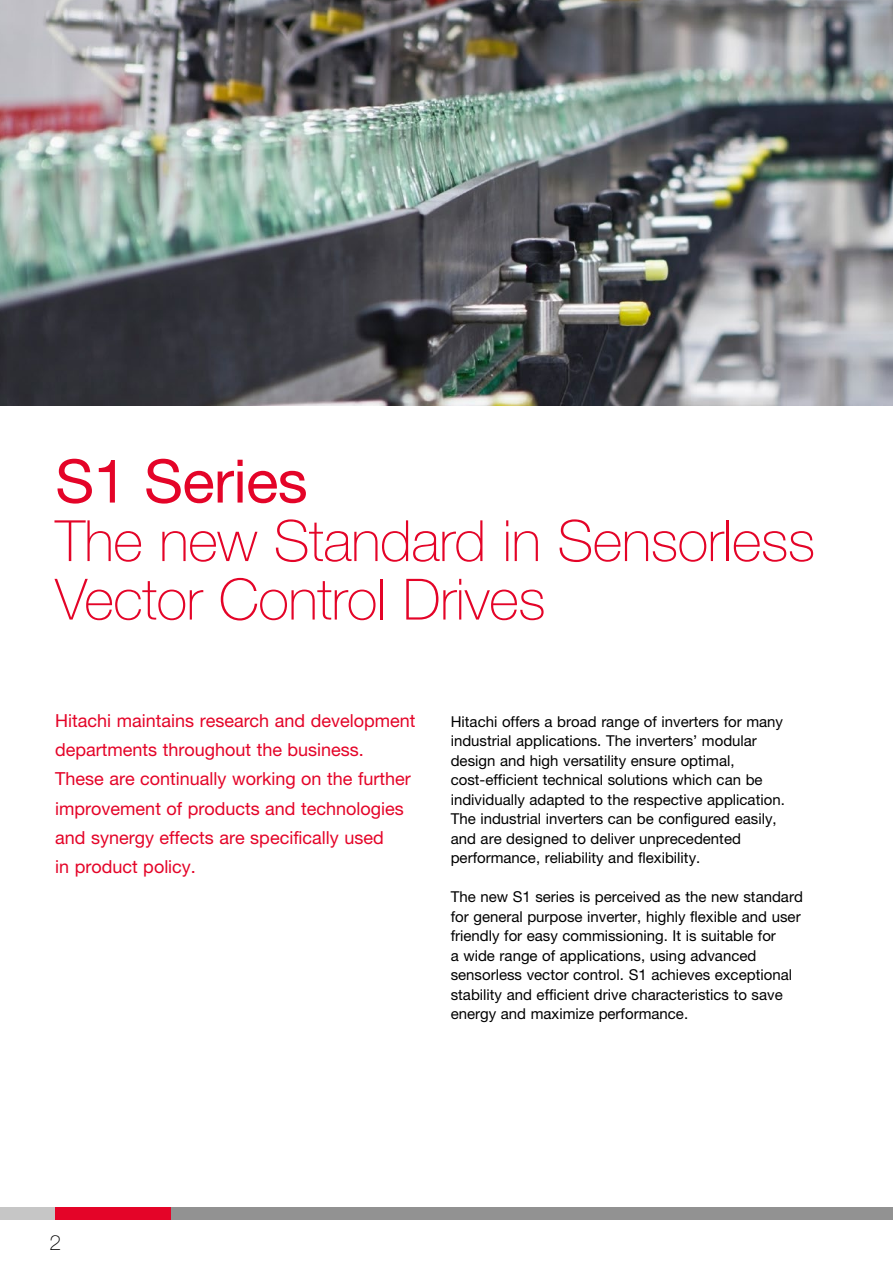
<style>
.page{position:relative;width:893px;height:1263px;background:#fff}
.page>*{position:absolute;margin:0;border:0;box-sizing:border-box;transform-origin:0 0}
.t1{font:60px "Helvetica Neue LT Pro";letter-spacing:-.01em;color:#e40428}
.t2{font:100 57px/58.5px "Helvetica Neue LT Pro";letter-spacing:-.01em;color:#e40428}
.t3{font:100 21px "Helvetica Neue LT Pro";color:#000}
.t4{font:18px/29.2px "Helvetica Neue LT Pro";color:#e40428}
.t5{font:15px/19.5px "Helvetica Neue LT Pro";color:#000}
</style>
<div class="page">
<div style="left:0;top:1207px;width:56px;height:13px;background:#c6c6c6"></div>
<div style="left:159px;top:1207px;width:734px;height:13px;background:#929292"></div>
<div style="left:55px;top:1207px;width:116px;height:13px;background:#e40428"></div>
<img style="left:0;top:0;width:893px;height:405px">
<h1 class="t1" style="left:55px;top:445px;width:254px">S1 Series</h1>
<h2 class="t2" style="left:55px;top:511px;width:761px">The new Standard in Sensorless<br>Vector Control Drives</h2>
<p class="t4" style="left:55px;top:705px;width:362px">Hitachi maintains research and development departments throughout the business.<br>These are continually working on the further improvement of products and technologies and synergy effects are specifically used<br>in product policy.</p>
<p class="t5" style="left:451px;top:711px;width:336px">Hitachi offers a broad range of inverters for many industrial applications. The inverters’ modular design and high versatility ensure optimal, cost-efficient technical solutions which can be individually adapted to the respective application.<br>The industrial inverters can be configured easily, and are designed to deliver unprecedented performance, reliability and flexibility.</p>
<p class="t5" style="left:451px;top:887px;width:354px">The new S1 series is perceived as the new standard for general purpose inverter, highly flexible and user friendly for easy commissioning. It is suitable for<br>a wide range of applications, using advanced sensorless vector control. S1 achieves exceptional stability and efficient drive characteristics to save energy and maximize performance.</p>
<h3 class="t3" style="left:49px;top:1230px;width:13px">2</h3>
</div>
